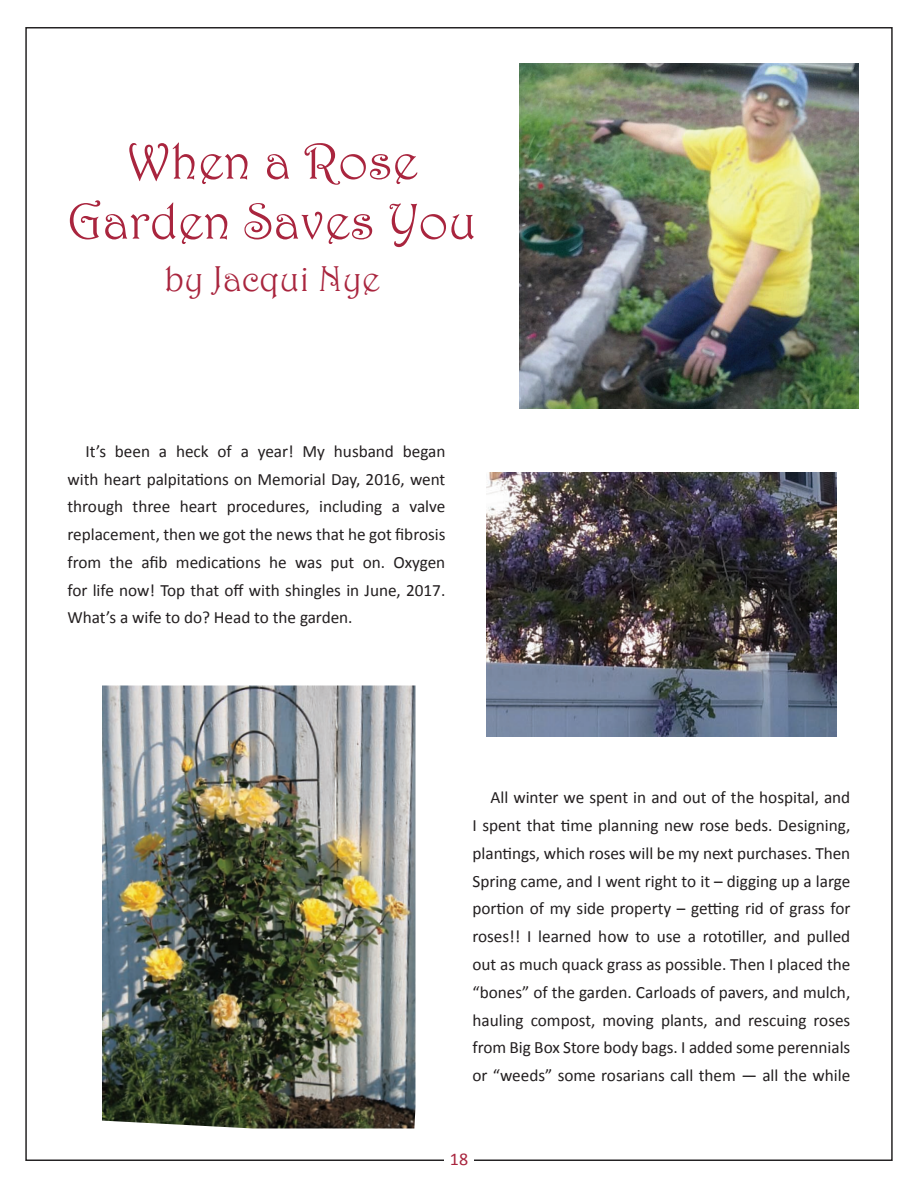
<style>
.page{position:relative;width:918px;height:1188px;background:#fff}
.page>*{position:absolute;margin:0;border:0;box-sizing:border-box;transform-origin:0 0}
.t1{font:51px/60px "Harrington";color:#a9253e;text-align:center}
.t2{font:36px "Harrington";color:#a9253e}
.t3{font:18px "Calibri";color:#a9253e}
.t4{font:17.25px/27.8px "Calibri";color:#231f20;text-align:justify}
</style>
<div class="page">
<img style="left:102px;top:686px;width:314px;height:442px">
<img style="left:519px;top:63px;width:339px;height:345px">
<img style="left:486px;top:473px;width:351px;height:263px">
<h1 class="t1" style="left:68px;top:130px;width:411px">When a Rose<br>Garden Saves You</h1>
<h2 class="t2" style="left:165px;top:257px;width:217px">by Jacqui Nye</h2>
<p class="t4" style="left:68px;top:437px;width:379px;text-indent:18px">It’s been a heck of a year! My husband began with heart palpitations on Memorial Day, 2016, went through three heart procedures, including a valve replacement, then we got the news that he got fibrosis from the afib medications he was put on. Oxygen for life now! Top that off with shingles in June, 2017.<br>What’s a wife to do? Head to the garden.</p>
<p class="t4" style="left:473px;top:784px;width:379px;text-indent:18px">All winter we spent in and out of the hospital, and I spent that time planning new rose beds. Designing, plantings, which roses will be my next purchases. Then Spring came, and I went right to it – digging up a large portion of my side property – getting rid of grass for roses!! I learned how to use a rototiller, and pulled out as much quack grass as possible. Then I placed the “bones” of the garden. Carloads of pavers, and mulch, hauling compost, moving plants, and rescuing roses from Big Box Store body bags. I added some perennials or “weeds” some rosarians call them — all the while</p>
<p class="t3" style="left:450px;top:1147px;width:20px">18</p>
</div>
